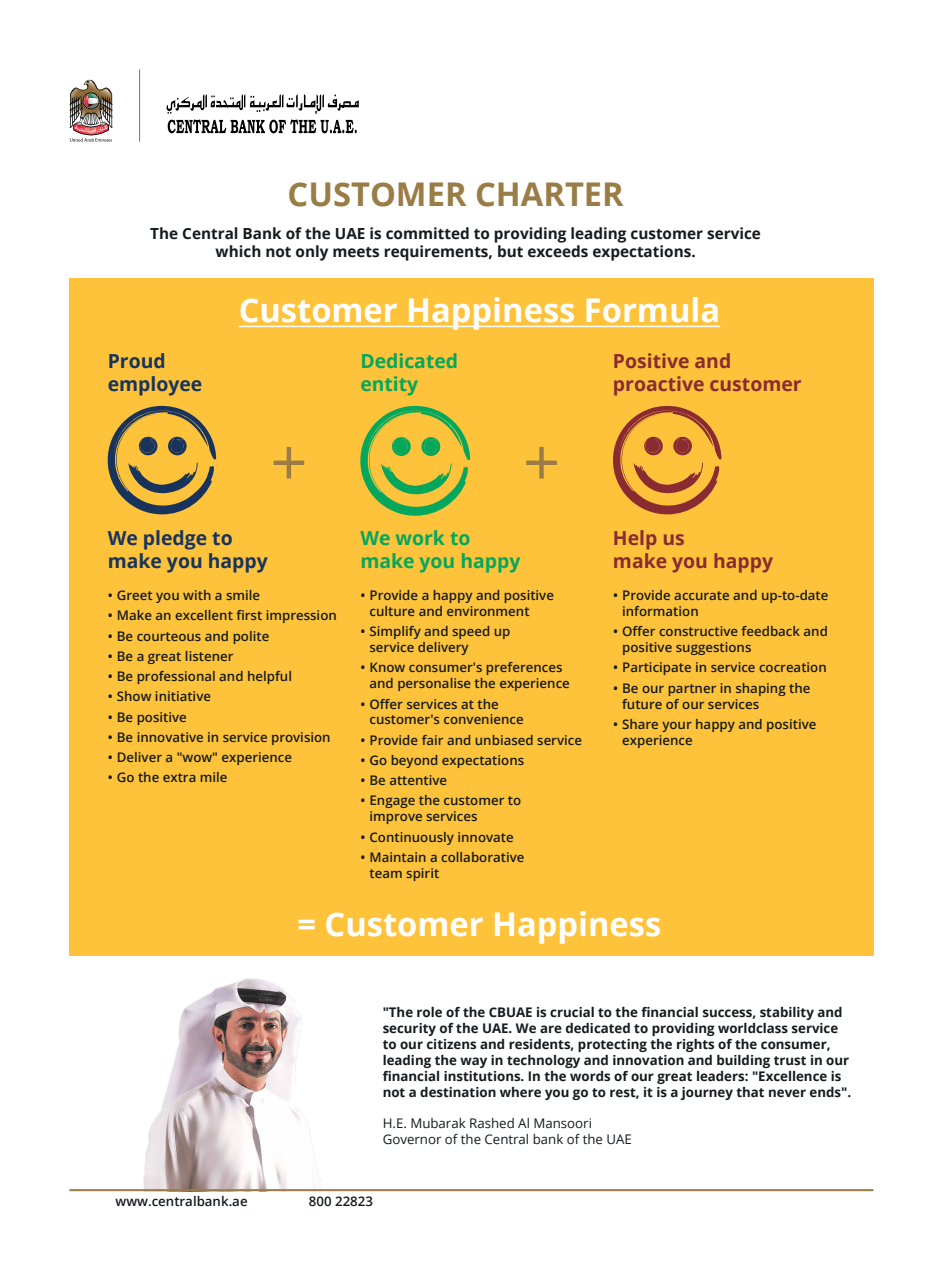
<style>
.page{position:relative;width:943px;height:1280px;background:#fff}
.page>*{position:absolute;margin:0;border:0;box-sizing:border-box;transform-origin:0 0}
.t1{font:65.27px "Open Sans";color:#9a7c46}
.t2{font:700 32.65px "Open Sans";color:#fff}
.t3{font:700 32.65px "Open Sans";color:#9a7c46}
.t4{font:700 19.39px/23.2px "Open Sans";color:#8a2b31}
.t5{font:700 19.39px/23.2px "Open Sans";color:#18345c}
.t6{font:700 19.39px/23.2px "Open Sans";color:#04a75c}
.t7{font:700 15.29px/18.4px "Open Sans";color:#171b1e;text-align:center}
.t8{font:600 13.26px/15.9px "Open Sans";color:#171b1e}
.t9{font:700 13.26px/15.9px "Open Sans";color:#171b1e}
.t10{font:13.26px/15.9px "Open Sans";color:#171b1e}
.t11{font:600 13.26px "Open Sans";color:#171b1e}
</style>
<div class="page">
<div style="left:69px;top:278px;width:804px;height:677px;background:#fec33b"></div>
<hr style="left:139px;top:69px;width:1px;height:73px;background:#976f33">
<svg style="left:69px;top:80px;width:44px;height:62px"></svg>
<svg style="left:166px;top:94px;width:193px;height:39px"></svg>
<img style="left:143px;top:978px;width:179px;height:211px">
<hr style="left:239px;top:326px;width:481px;height:1px;background:#fff">
<svg style="left:108px;top:406px;width:108px;height:108px"></svg>
<svg style="left:360px;top:406px;width:110px;height:110px"></svg>
<svg style="left:613px;top:406px;width:108px;height:108px"></svg>
<hr style="left:69px;top:1189px;width:804px;height:2px;background:#9a7c46">
<h2 class="t3" style="left:287px;top:171px;width:337px">CUSTOMER CHARTER</h2>
<p class="t7" style="left:150px;top:224px;width:612px">The Central Bank of the UAE is committed to providing leading customer service which not only meets requirements, but exceeds expectations.</p>
<h3 class="t5" style="left:108px;top:349px;width:96px">Proud employee</h3>
<h2 class="t2" style="left:239px;top:287px;width:483px">Customer Happiness Formula</h2>
<h1 class="t1" style="left:270px;top:417px;width:39px">+</h1>
<h3 class="t6" style="left:360px;top:349px;width:99px">Dedicated entity</h3>
<h3 class="t4" style="left:613px;top:349px;width:190px">Positive and proactive customer</h3>
<h1 class="t1" style="left:523px;top:417px;width:39px">+</h1>
<h3 class="t5" style="left:108px;top:526px;width:162px">We pledge to make you happy</h3>
<h3 class="t6" style="left:360px;top:526px;width:162px">We work to make you happy</h3>
<h3 class="t4" style="left:613px;top:526px;width:162px">Help us<br>make you happy</h3>
<p class="t8" style="left:108px;top:587px;width:154px">• Greet you with a smile</p>
<p class="t8" style="left:108px;top:607px;width:231px">• Make an excellent first impression</p>
<p class="t8" style="left:108px;top:627px;width:163px">• Be courteous and polite</p>
<p class="t8" style="left:108px;top:648px;width:127px">• Be a great listener</p>
<p class="t8" style="left:108px;top:668px;width:186px">• Be professional and helpful</p>
<p class="t8" style="left:108px;top:688px;width:105px">• Show initiative</p>
<p class="t8" style="left:108px;top:708px;width:81px">• Be positive</p>
<p class="t8" style="left:108px;top:729px;width:224px">• Be innovative in service provision</p>
<p class="t8" style="left:108px;top:749px;width:186px">• Deliver a "wow" experience</p>
<p class="t8" style="left:108px;top:769px;width:121px">• Go the extra mile</p>
<p class="t8" style="left:369px;top:587px;width:186px;text-indent:-9px">• Provide a happy and positive culture and environment</p>
<p class="t8" style="left:369px;top:623px;width:142px;text-indent:-9px">• Simplify and speed up service delivery</p>
<p class="t8" style="left:369px;top:659px;width:202px;text-indent:-9px">• Know consumer s' preferences and personalise the experience</p>
<p class="t8" style="left:369px;top:695px;width:156px;text-indent:-9px">• Offer services at the customer s' convenience</p>
<p class="t8" style="left:360px;top:732px;width:223px">• Provide fair and unbiased service</p>
<p class="t8" style="left:360px;top:752px;width:165px">• Go beyond expectations</p>
<p class="t8" style="left:360px;top:772px;width:88px">• Be attentive</p>
<p class="t8" style="left:369px;top:792px;width:153px;text-indent:-9px">• Engage the customer to improve services</p>
<p class="t8" style="left:360px;top:828px;width:155px">• Continuously innovate</p>
<p class="t8" style="left:369px;top:849px;width:156px;text-indent:-9px">• Maintain a collaborative team spirit</p>
<p class="t8" style="left:622px;top:587px;width:208px;text-indent:-9px">• Provide accurate and up-to-date information</p>
<p class="t8" style="left:622px;top:623px;width:207px;text-indent:-9px">• Offer constructive feedback and positive suggestions</p>
<p class="t8" style="left:613px;top:659px;width:215px">• Participate in service cocreation</p>
<p class="t8" style="left:622px;top:679px;width:190px;text-indent:-9px">• Be our partner in shaping the future of our services</p>
<p class="t8" style="left:622px;top:716px;width:196px;text-indent:-9px">• Share your happy and positive experience</p>
<h2 class="t2" style="left:297px;top:901px;width:365px">= Customer Happiness</h2>
<p class="t11" style="left:116px;top:1192px;width:134px">www.centralbank.ae</p>
<p class="t9" style="left:382px;top:1004px;width:470px">"The role of the CBUAE is crucial to the financial success, stability and security of the UAE. We are dedicated to providing worldclass service to our citizens and residents, protecting the rights of the consumer, leading the way in technology and innovation and building trust in our financial institutions In. the words of our great leaders ": Excellence is not a destination where you go to rest it, is a journey that never ends ."</p>
<p class="t10" style="left:382px;top:1115px;width:251px">H .E. Mubarak Rashed Al Mansoori<br>Governor of the Central bank of the UAE</p>
<p class="t11" style="left:309px;top:1192px;width:66px">800 22823</p>
</div>
